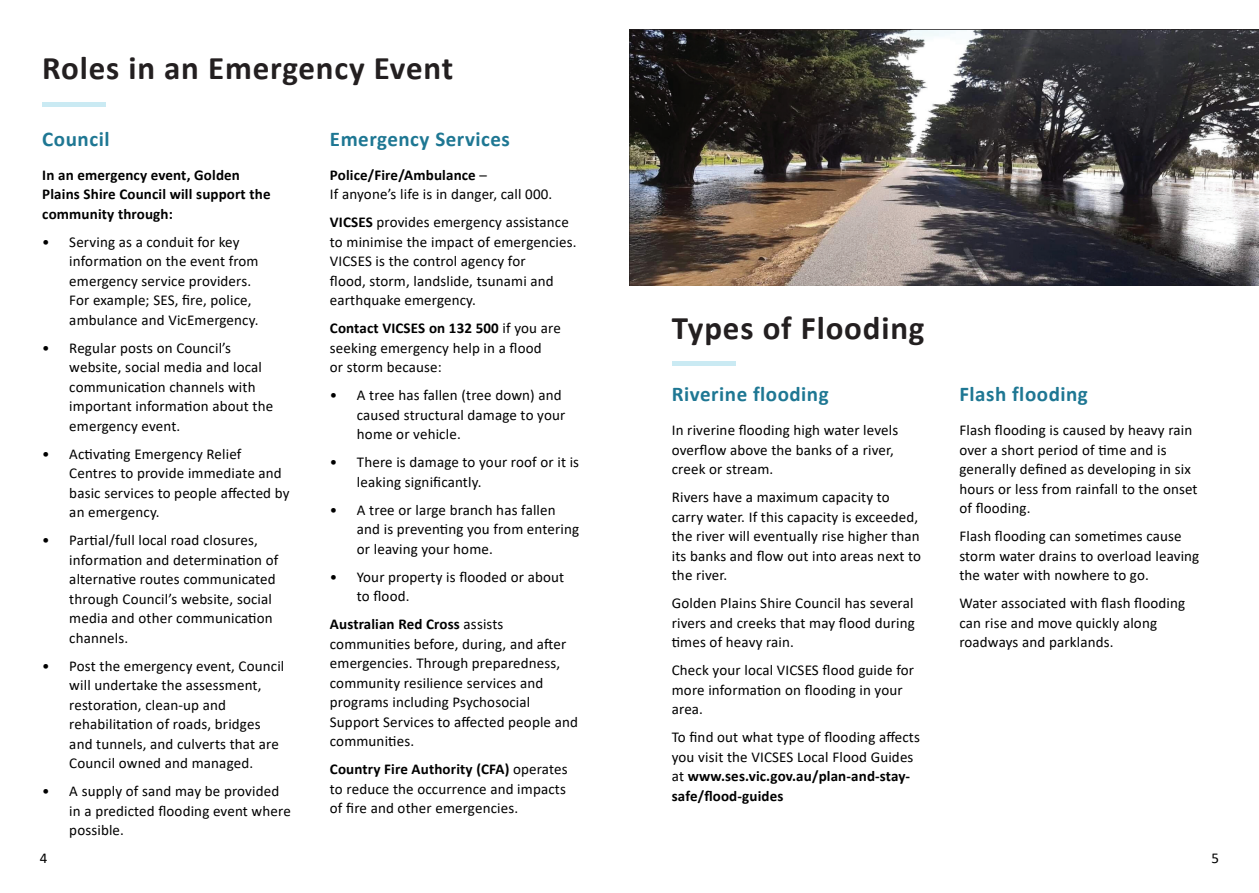
<style>
.page{position:relative;width:1259px;height:893px;background:#fff}
.page>*{position:absolute;margin:0;border:0;box-sizing:border-box;transform-origin:0 0}
.t1{font:700 33px "Calibri";letter-spacing:.025em;color:#231f20}
.t2{font:700 21px "Calibri";letter-spacing:.025em;color:#1e7793}
.t3{font:15px/19.5px "Calibri";letter-spacing:.01em;color:#000}
.t4{font:700 15px/19.5px "Calibri";letter-spacing:.01em;color:#000}
.s1{font-weight:700}
</style>
<div class="page">
<hr style="left:42px;top:102px;width:64px;height:4px;background:#caeaf3">
<div style="left:672px;top:361px;width:63px;height:5px;background:#caeaf3"></div>
<img style="left:629px;top:30px;width:630px;height:256px">
<img style="left:669px;top:43px;width:91px;height:79px">
<h1 class="t1" style="left:42px;top:44px;width:412px">Roles in an Emergency Event</h1>
<h2 class="t2" style="left:42px;top:124px;width:69px">Council</h2>
<p class="t4" style="left:42px;top:165px;width:230px">In an emergency event, Golden<br>Plains Shire Council will support the community through:</p>
<p class="t3" style="left:69px;top:232px;width:191px;text-indent:-27px">• Serving as a conduit for key information on the event from emergency service providers.<br>For example; SES, fire, police, ambulance and VicEmergency.</p>
<p class="t3" style="left:69px;top:338px;width:205px;text-indent:-27px">• Regular posts on Council’s website, social media and local communication channels with important information about the emergency event.</p>
<p class="t3" style="left:69px;top:444px;width:222px;text-indent:-27px">• Activating Emergency Relief<br>Centres to provide immediate and basic services to people affected by an emergency.</p>
<p class="t3" style="left:69px;top:530px;width:211px;text-indent:-27px">• Partial/full local road closures, information and determination of alternative routes communicated through Council’s website, social media and other communication channels.</p>
<p class="t3" style="left:69px;top:656px;width:217px;text-indent:-27px">• Post the emergency event, Council will undertake the assessment, restoration, clean-up and rehabilitation of roads, bridges and tunnels, and culverts that are<br>Council owned and managed.</p>
<p class="t3" style="left:69px;top:781px;width:223px;text-indent:-27px">• A supply of sand may be provided in a predicted flooding event where possible.</p>
<h2 class="t2" style="left:330px;top:124px;width:182px">Emergency Services</h2>
<p class="t3" style="left:330px;top:165px;width:224px"><span class="s1">Police/Fire/Ambulance</span> –<br>If anyone’s life is in danger, call 000.</p>
<p class="t3" style="left:330px;top:212px;width:248px"><span class="s1">VICSES</span> provides emergency assistance to minimise the impact of emergencies.<br>VICSES is the control agency for<br>flood, storm, landslide, tsunami and earthquake emergency.</p>
<p class="t3" style="left:330px;top:318px;width:232px"><span class="s1">Contact VICSES on 132 500</span> if you are seeking emergency help in a flood<br>or storm because:</p>
<p class="t3" style="left:357px;top:385px;width:210px;text-indent:-27px">• A tree has fallen (tree down) and caused structural damage to your home or vehicle.</p>
<p class="t3" style="left:357px;top:452px;width:224px;text-indent:-27px">• There is damage to your roof or it is leaking significantly.</p>
<p class="t3" style="left:357px;top:500px;width:224px;text-indent:-27px">• A tree or large branch has fallen and is preventing you from entering or leaving your home.</p>
<p class="t3" style="left:357px;top:567px;width:209px;text-indent:-27px">• Your property is flooded or about to flood.</p>
<p class="t3" style="left:330px;top:614px;width:250px"><span class="s1">Australian Red Cross</span> assists communities before, during, and after emergencies. Through preparedness, community resilience services and programs including Psychosocial<br>Support Services to affected people and communities.</p>
<p class="t3" style="left:330px;top:759px;width:239px;text-align:justify"><span class="s1">Country Fire Authority (CFA)</span> operates to reduce the occurrence and impacts of fire and other emergencies.</p>
<h1 class="t1" style="left:672px;top:305px;width:254px">Types of Flooding</h1>
<h2 class="t2" style="left:672px;top:379px;width:158px">Riverine flooding</h2>
<p class="t3" style="left:672px;top:420px;width:228px">In riverine flooding high water levels overflow above the banks of a river, creek or stream.</p>
<p class="t3" style="left:672px;top:487px;width:251px">Rivers have a maximum capacity to carry water. If this capacity is exceeded, the river will eventually rise higher than its banks and flow out into areas next to the river.</p>
<p class="t3" style="left:672px;top:593px;width:244px;text-align:justify">Golden Plains Shire Council has several rivers and creeks that may flood during times of heavy rain.</p>
<p class="t3" style="left:672px;top:660px;width:244px">Check your local VICSES flood guide for more information on flooding in your area.</p>
<p class="t3" style="left:672px;top:727px;width:250px">To find out what type of flooding affects you visit the VICSES Local Flood Guides at <span class="s1">www.ses.vic.gov.au/plan-and-stay&shy;safe/flood-guides</span></p>
<h2 class="t2" style="left:959px;top:379px;width:130px">Flash flooding</h2>
<p class="t3" style="left:959px;top:420px;width:240px">Flash flooding is caused by heavy rain over a short period of time and is generally defined as developing in six hours or less from rainfall to the onset of flooding.</p>
<p class="t3" style="left:959px;top:526px;width:241px">Flash flooding can sometimes cause storm water drains to overload leaving the water with nowhere to go.</p>
<p class="t3" style="left:959px;top:593px;width:227px">Water associated with flash flooding can rise and move quickly along roadways and parklands.</p>
<p class="t3" style="left:40px;top:848px;width:9px">4</p>
<p class="t3" style="left:1211px;top:848px;width:9px">5</p>
</div>
